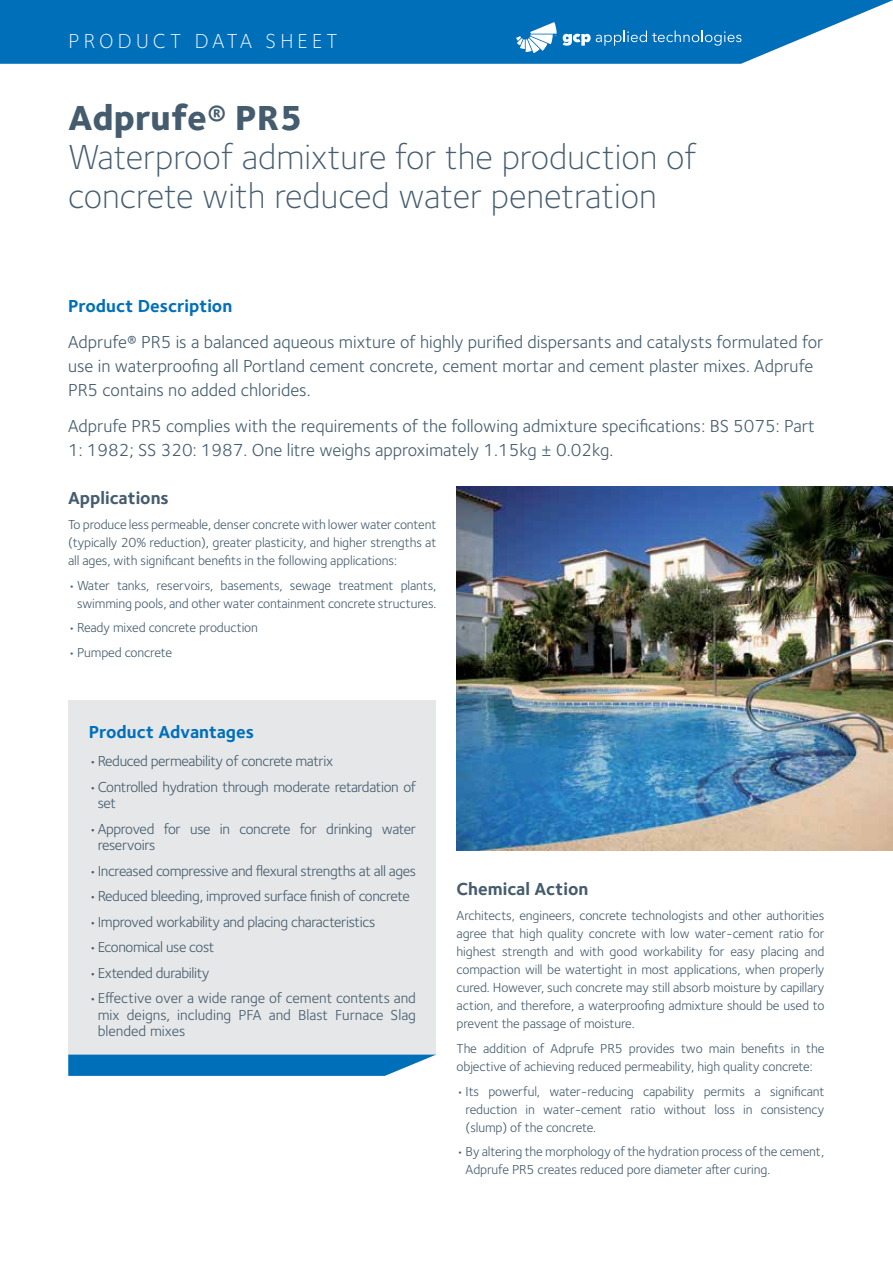
<style>
.page{position:relative;width:893px;height:1263px;background:#fff}
.page>*{position:absolute;margin:0;border:0;box-sizing:border-box;transform-origin:0 0}
.t1{font:300 36px/39px "Foundry Sterling";color:#445c6d}
.t2{font:800 36px "Foundry Sterling";color:#445c6d}
.t3{font:300 21px "Foundry Sterling";letter-spacing:.2em;color:#fff}
.t4{font:18px/24px "Foundry Sterling";color:#445c6d}
.t5{font:700 18px "Foundry Sterling";color:#006fba}
.t6{font:700 18px "Foundry Sterling";color:#445c6d}
.t7{font:15px/16.5px "Foundry Sterling";letter-spacing:-.025em;color:#445c6d}
.t8{font:13.5px/18px "Foundry Sterling";letter-spacing:-.01em;color:#445c6d;text-align:justify}
</style>
<div class="page">
<svg style="left:0;top:0;width:893px;height:64px;background:#177cc0"></svg>
<svg style="left:563px;top:31px;width:178px;height:15px;background:#388ec9"></svg>
<svg style="left:516px;top:22px;width:41px;height:31px"></svg>
<div style="left:68px;top:700px;width:368px;height:354px;background:#e6e7e8"></div>
<svg style="left:68px;top:1054px;width:368px;height:22px;background:#187cc0"></svg>
<img style="left:457px;top:487px;width:436px;height:363px">
<h2 class="t3" style="left:68px;top:29px;width:271px">PRODUCT DATA SHEET</h2>
<h1 class="t2" style="left:68px;top:95px;width:236px">Adprufe® PR5</h1>
<h1 class="t1" style="left:68px;top:137px;width:630px">Waterproof admixture for the production of concrete with reduced water penetration</h1>
<h3 class="t5" style="left:68px;top:295px;width:166px">Product Description</h3>
<p class="t4" style="left:68px;top:330px;width:757px">Adprufe® PR5 is a balanced aqueous mixture of highly purified dispersants and catalysts formulated for use in waterproofing all Portland cement concrete, cement mortar and cement plaster mixes. Adprufe<br>PR5 contains no added chlorides.</p>
<h3 class="t4" style="left:68px;top:414px;width:748px">Adprufe PR5 complies with the requirements of the following admixture specifications: BS 5075: Part<br>1: 1982; SS 320: 1987. One litre weighs approximately 1.15kg ± 0.02kg.</h3>
<h3 class="t6" style="left:68px;top:487px;width:102px">Applications</h3>
<p class="t8" style="left:68px;top:515px;width:370px">To produce less permeable, denser concrete with lower water content (typically 20% reduction), greater plasticity, and higher strengths at all ages, with significant benefits in the following applications:</p>
<p class="t8" style="left:68px;top:576px;width:370px;text-align:right">•Water tanks, reservoirs, basements, sewage treatment plants, swimming pools, and other water containment concrete structures.</p>
<p class="t8" style="left:68px;top:619px;width:191px">•Ready mixed concrete production</p>
<p class="t8" style="left:68px;top:644px;width:106px">•Pumped concrete</p>
<h3 class="t5" style="left:89px;top:721px;width:167px">Product Advantages</h3>
<p class="t7" style="left:89px;top:753px;width:246px">•Reduced permeability of concrete matrix</p>
<p class="t7" style="left:98px;top:778px;width:320px;text-indent:-9px">•Controlled hydration through moderate retardation of set</p>
<p class="t7" style="left:98px;top:820px;width:320px;text-indent:-9px">•Approved for use in concrete for drinking water reservoirs</p>
<p class="t7" style="left:89px;top:862px;width:329px">•Increased compressive and flexural strengths at all ages</p>
<p class="t7" style="left:89px;top:888px;width:322px">•Reduced bleeding, improved surface finish of concrete</p>
<p class="t7" style="left:89px;top:913px;width:288px">•Improved workability and placing characteristics</p>
<p class="t7" style="left:89px;top:939px;width:127px">•Economical use cost</p>
<p class="t7" style="left:89px;top:964px;width:122px">•Extended durability</p>
<p class="t7" style="left:98px;top:990px;width:320px;text-align:justify;text-indent:-9px">•Effective over a wide range of cement contents and mix deigns, including PFA and Blast Furnace Slag blended mixes</p>
<h3 class="t6" style="left:457px;top:879px;width:133px">Chemical Action</h3>
<p class="t8" style="left:457px;top:907px;width:369px">Architects, engineers, concrete technologists and other authorities agree that high quality concrete with low water-cement ratio for highest strength and with good workability for easy placing and compaction will be watertight in most applications, when properly cured. However, such concrete may still absorb moisture by capillary action, and therefore, a waterproofing admixture should be used to prevent the passage of moisture.</p>
<p class="t8" style="left:457px;top:1039px;width:369px">The addition of Adprufe PR5 provides two main benefits in the objective of achieving reduced permeability, high quality concrete:</p>
<p class="t8" style="left:466px;top:1082px;width:360px;text-indent:-9px">•Its powerful, water-reducing capability permits a significant reduction in water-cement ratio without loss in consistency (slump) of the concrete.</p>
<p class="t8" style="left:466px;top:1143px;width:360px;text-indent:-9px">•By altering the morphology of the hydration process of the cement,<br>Adprufe PR5 creates reduced pore diameter after curing.</p>
</div>
